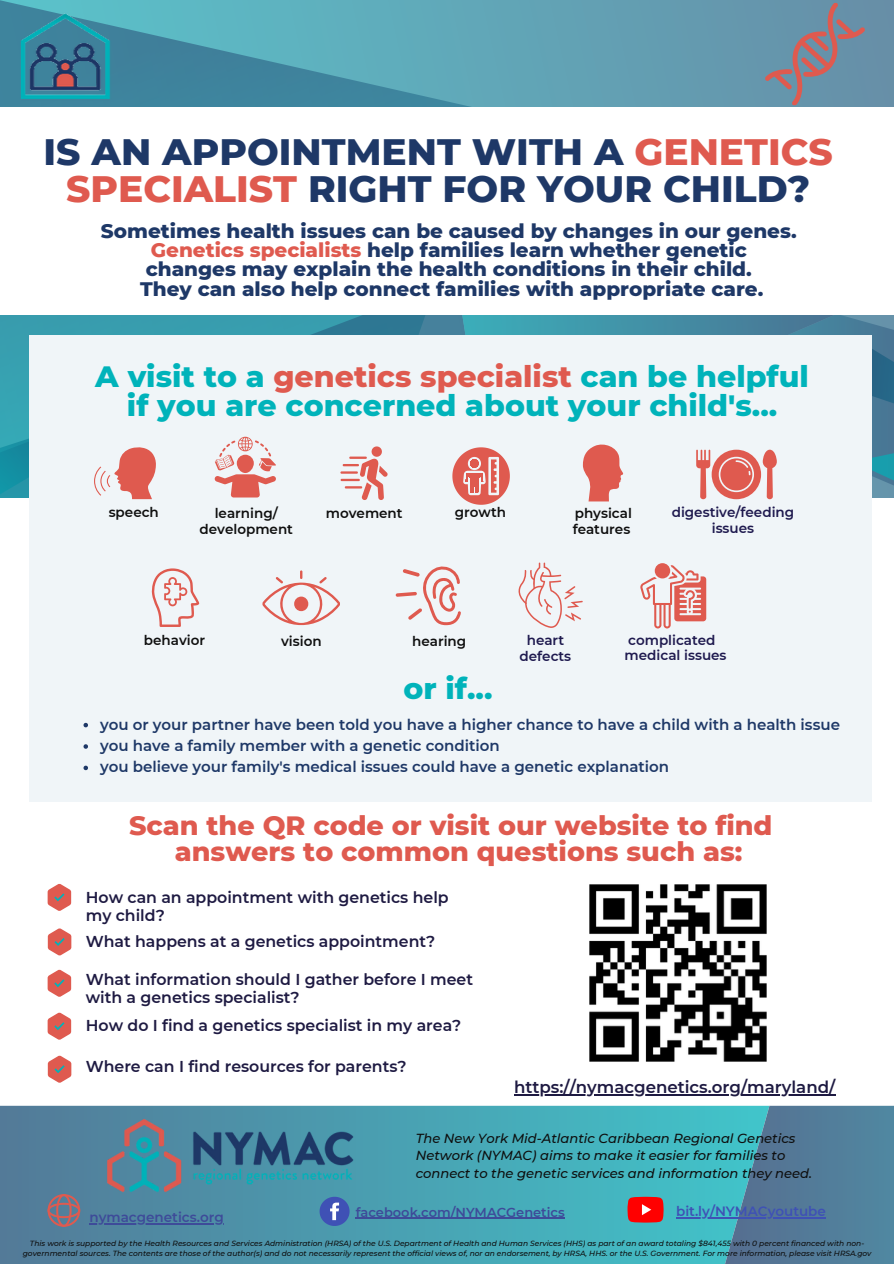
<style>
.page{position:relative;width:894px;height:1264px;background:#fff}
.page>*{position:absolute;margin:0;border:0;box-sizing:border-box;transform-origin:0 0}
.t1{font:800 37.5px/37.2px "Montserrat";color:#1e3867;text-align:center}
.t2{font:800 30px/29.2px "Montserrat";color:#00b3ba;text-align:center}
.t3{font:800 27px/26px "Montserrat";color:#df5a4f;text-align:center}
.t4{font:800 19.95px/19.2px "Montserrat";color:#1e3867;text-align:center}
.t5{font:600 16.65px "Montserrat";color:#1e1a42}
.t6{font:600 15.75px/18px "Montserrat";color:#1e1a42}
.t7{font:600 15px/21.5px "Montserrat";color:#1e3867}
.t8{font:600 13.5px/15.8px "Montserrat";color:#0e0e0e}
.t9{font:600 13.5px/15.8px "Montserrat";color:#1e194e;text-align:center}
.t10{font:600 13.5px "Montserrat";color:#3f51b5}
.t11{font:600 13.5px "Montserrat";color:#3e4b99}
.t12{font:italic 500 13.05px/17.5px "Montserrat";color:#0e0e0e}
.t13{font:600 13.05px "Montserrat";color:#3e4b99}
.t14{font:italic 500 7.5px/10.1px "Montserrat";color:#0e0e0e;text-align:center}
.s1{color:#df5a4f}
</style>
<div class="page">
<svg style="left:0;top:1105px;width:705px;height:158px;background:#4aa0b2"></svg>
<svg style="left:705px;top:1105px;width:188px;height:158px;background:#4f8ca4"></svg>
<svg style="left:48px;top:1194px;width:32px;height:32px"></svg>
<svg style="left:495px;top:0;width:398px;height:107px;background:#639cb0"></svg>
<svg style="left:0;top:0;width:495px;height:107px;background:#529fb1"></svg>
<svg style="left:0;top:315px;width:456px;height:21px;background:#3d95a9"></svg>
<svg style="left:456px;top:315px;width:126px;height:21px;background:#46a5b5"></svg>
<img style="left:11px;top:12px;width:115px;height:95px">
<div style="left:29px;top:336px;width:842px;height:466px;background:#f0f5f8"></div>
<svg style="left:319px;top:1211px;width:30px;height:14px"></svg>
<svg style="left:627px;top:1196px;width:36px;height:26px"></svg>
<svg style="left:48px;top:883px;width:23px;height:27px"></svg>
<svg style="left:48px;top:928px;width:23px;height:27px"></svg>
<svg style="left:48px;top:969px;width:23px;height:27px"></svg>
<svg style="left:48px;top:1012px;width:23px;height:27px"></svg>
<svg style="left:48px;top:1055px;width:23px;height:27px"></svg>
<svg style="left:764px;top:2px;width:101px;height:104px;background:#79899b"></svg>
<img style="left:94px;top:1105px;width:276px;height:106px">
<svg style="left:0;top:326px;width:175px;height:174px"></svg>
<svg style="left:340px;top:446px;width:47px;height:54px"></svg>
<svg style="left:452px;top:447px;width:57px;height:58px"></svg>
<svg style="left:518px;top:562px;width:64px;height:66px"></svg>
<svg style="left:214px;top:436px;width:62px;height:61px"></svg>
<svg style="left:395px;top:566px;width:65px;height:59px"></svg>
<svg style="left:152px;top:568px;width:47px;height:59px"></svg>
<svg style="left:262px;top:570px;width:78px;height:55px"></svg>
<svg style="left:582px;top:315px;width:311px;height:203px"></svg>
<svg style="left:654px;top:563px;width:16px;height:15px"></svg>
<svg style="left:640px;top:565px;width:66px;height:63px"></svg>
<img style="left:589px;top:884px;width:177px;height:177px">
<hr style="left:89px;top:1222px;width:135px;height:2px;background:#3e4b99">
<svg style="left:83px;top:723px;width:5px;height:4px"></svg>
<svg style="left:83px;top:744px;width:5px;height:4px"></svg>
<svg style="left:83px;top:765px;width:5px;height:5px"></svg>
<hr style="left:355px;top:1217px;width:209px;height:1px;background:#3e4b99">
<hr style="left:676px;top:1217px;width:149px;height:1px;background:#3f51b5">
<hr style="left:514px;top:1094px;width:321px;height:1px;background:#1e1a42">
<h1 class="t1" style="left:44px;top:133px;width:790px">IS AN APPOINTMENT WITH A <span class="s1">GENETICS<br>SPECIALIST</span> RIGHT FOR YOUR CHILD?</h1>
<p class="t4" style="left:101px;top:221px;width:697px">Sometimes health issues can be caused by changes in our genes.<br><span class="s1">Genetics specialists</span> help families learn whether genetic<br>changes may explain the health conditions in their child.<br>They can also help connect families with appropriate care.</p>
<h2 class="t2" style="left:95px;top:361px;width:715px">A visit to a <span class="s1">genetics specialist</span> can be helpful if you are concerned about your child's...</h2>
<h3 class="t8" style="left:109px;top:504px;width:52px">speech</h3>
<h3 class="t8" style="left:215px;top:505px;width:64px">learning/</h3>
<h3 class="t8" style="left:326px;top:505px;width:78px">movement</h3>
<h3 class="t8" style="left:199px;top:521px;width:95px">development</h3>
<h3 class="t8" style="left:454px;top:504px;width:53px">growth</h3>
<h3 class="t8" style="left:572px;top:505px;width:61px">physical features</h3>
<h3 class="t9" style="left:671px;top:504px;width:124px">digestive/feeding issues</h3>
<h3 class="t8" style="left:144px;top:632px;width:63px">behavior</h3>
<h3 class="t8" style="left:281px;top:633px;width:42px">vision</h3>
<h3 class="t8" style="left:412px;top:633px;width:56px">hearing</h3>
<h3 class="t9" style="left:519px;top:632px;width:53px">heart defects</h3>
<h3 class="t9" style="left:624px;top:632px;width:103px;text-align:left">complicated medical issues</h3>
<h2 class="t2" style="left:403px;top:673px;width:91px">or if...</h2>
<h3 class="t7" style="left:100px;top:713px;width:741px">you or your partner have been told you have a higher chance to have a child with a health issue you have a family member with a genetic condition<br>you believe your family's medical issues could have a genetic explanation</h3>
<h3 class="t3" style="left:129px;top:812px;width:644px">Scan the QR code or visit our website to find answers to common questions such as:</h3>
<h3 class="t6" style="left:86px;top:888px;width:364px">How can an appointment with genetics help my child?</h3>
<h3 class="t6" style="left:86px;top:932px;width:351px">What happens at a genetics appointment?</h3>
<h3 class="t6" style="left:86px;top:970px;width:389px">What information should I gather before I meet with a genetics specialist?</h3>
<h3 class="t6" style="left:86px;top:1016px;width:377px">How do I find a genetics specialist in my area?</h3>
<h3 class="t6" style="left:86px;top:1057px;width:322px">Where can I find resources for parents?</h3>
<h3 class="t5" style="left:514px;top:1076px;width:322px">https://nymacgenetics.org/maryland/</h3>
<h3 class="t12" style="left:415px;top:1129px;width:398px">The New York Mid-Atlantic Caribbean Regional Genetics<br>Network (NYMAC) aims to make it easier for families to connect to the genetic services and information they need.</h3>
<h3 class="t11" style="left:89px;top:1208px;width:136px">nymacgenetics.org</h3>
<h3 class="t13" style="left:355px;top:1203px;width:210px">facebook.com/NYMACGenetics</h3>
<h3 class="t10" style="left:676px;top:1203px;width:151px">bit.ly/NYMACyoutube</h3>
<p class="t14" style="left:23px;top:1238px;width:850px">This work is supported by the Health Resources and Services Administration (HRSA) of the U.S. Department of Health and Human Services (HHS) as part of an award totaling $841,455 with 0 percent financed with non&shy;governmental sources. The contents are those of the author(s) and do not necessarily represent the official views of, nor an endorsement, by HRSA, HHS. or the U.S. Government. For more information, please visit HRSA.gov</p>
</div>
